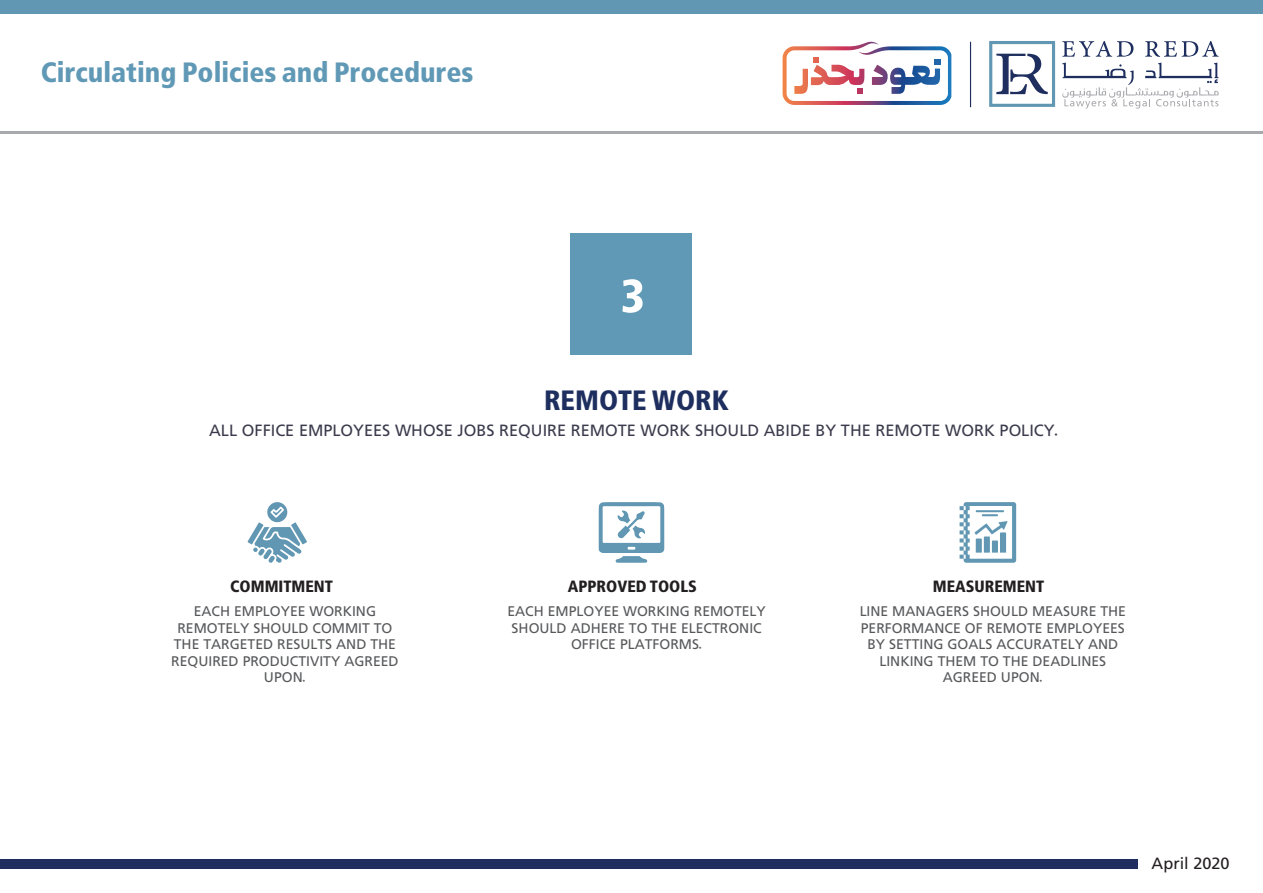
<style>
.page{position:relative;width:1263px;height:893px;background:#fff}
.page>*{position:absolute;margin:0;border:0;box-sizing:border-box;transform-origin:0 0}
.t1{font:700 60px "Al Shark Title";color:#fff}
.t2{font:700 36px "Al Shark Title";color:#6099b6}
.t3{font:700 36px "Al Shark Title";color:#1e2f5f}
.t4{font:300 21px "Al Shark Title";color:#3b3b4d}
.t5{font:700 21px "Al Shark Title";color:#231f20}
.t6{font:300 21px "Al Shark Title";color:#231f20}
.t7{font:300 18px/16.5px "Al Shark Title";color:#57585a;text-align:center}
</style>
<div class="page">
<svg style="left:959px;top:502px;width:57px;height:61px"></svg>
<svg style="left:247px;top:502px;width:60px;height:61px"></svg>
<svg style="left:599px;top:502px;width:65px;height:61px"></svg>
<hr style="left:0;top:131px;width:1263px;height:3px;background:#a8a9ad">
<div style="left:0;top:0;width:1263px;height:14px;background:#6197b3"></div>
<svg style="left:782px;top:42px;width:169px;height:63px"></svg>
<svg style="left:989px;top:41px;width:66px;height:66px"></svg>
<svg style="left:1062px;top:41px;width:71px;height:16px"></svg>
<svg style="left:1145px;top:41px;width:74px;height:16px"></svg>
<svg style="left:1062px;top:63px;width:157px;height:46px"></svg>
<hr style="left:970px;top:42px;width:1px;height:65px;background:#1e2f5f">
<div style="left:0;top:859px;width:1138px;height:9px;background:#1e2f5f"></div>
<div style="left:571px;top:233px;width:121px;height:122px;background:#6099b6"></div>
<p class="t2" style="left:41px;top:51px;width:434px">CirculatingPoliciesandProcedures</p>
<p class="t1" style="left:621px;top:261px;width:26px">3</p>
<p class="t3" style="left:544px;top:379px;width:186px">REMOTEWORK</p>
<p class="t4" style="left:209px;top:418px;width:851px">ALL OFFICE EMPLOYEES WHOSE JOBS REQUIRE REMOTE WORK SHOULD ABIDE BY THE REMOTE WORK POLICY.</p>
<p class="t5" style="left:230px;top:574px;width:104px">COMMITMENT</p>
<p class="t7" style="left:171px;top:603px;width:229px">EACH EMPLOYEE WORKING<br>REMOTELY SHOULD COMMIT TO<br>THE TARGETED RESULTS AND THE<br>REQUIRED PRODUCTIVITY AGREED<br>UPON.</p>
<p class="t5" style="left:568px;top:574px;width:131px">APPROVEDTOOLS</p>
<p class="t7" style="left:507px;top:603px;width:260px">EACH EMPLOYEE WORKING REMOTELY<br>SHOULD ADHERE TO THE ELECTRONIC<br>OFFICE PLATFORMS.</p>
<p class="t5" style="left:933px;top:574px;width:113px">MEASUREMENT</p>
<p class="t7" style="left:860px;top:603px;width:268px">LINE MANAGERS SHOULD MEASURE THE<br>PERFORMANCE OF REMOTE EMPLOYEES<br>BY SETTING GOALS ACCURATELY AND<br>LINKING THEM TO THE DEADLINES<br>AGREED UPON.</p>
<p class="t6" style="left:1151px;top:851px;width:79px">April 2020</p>
</div>
